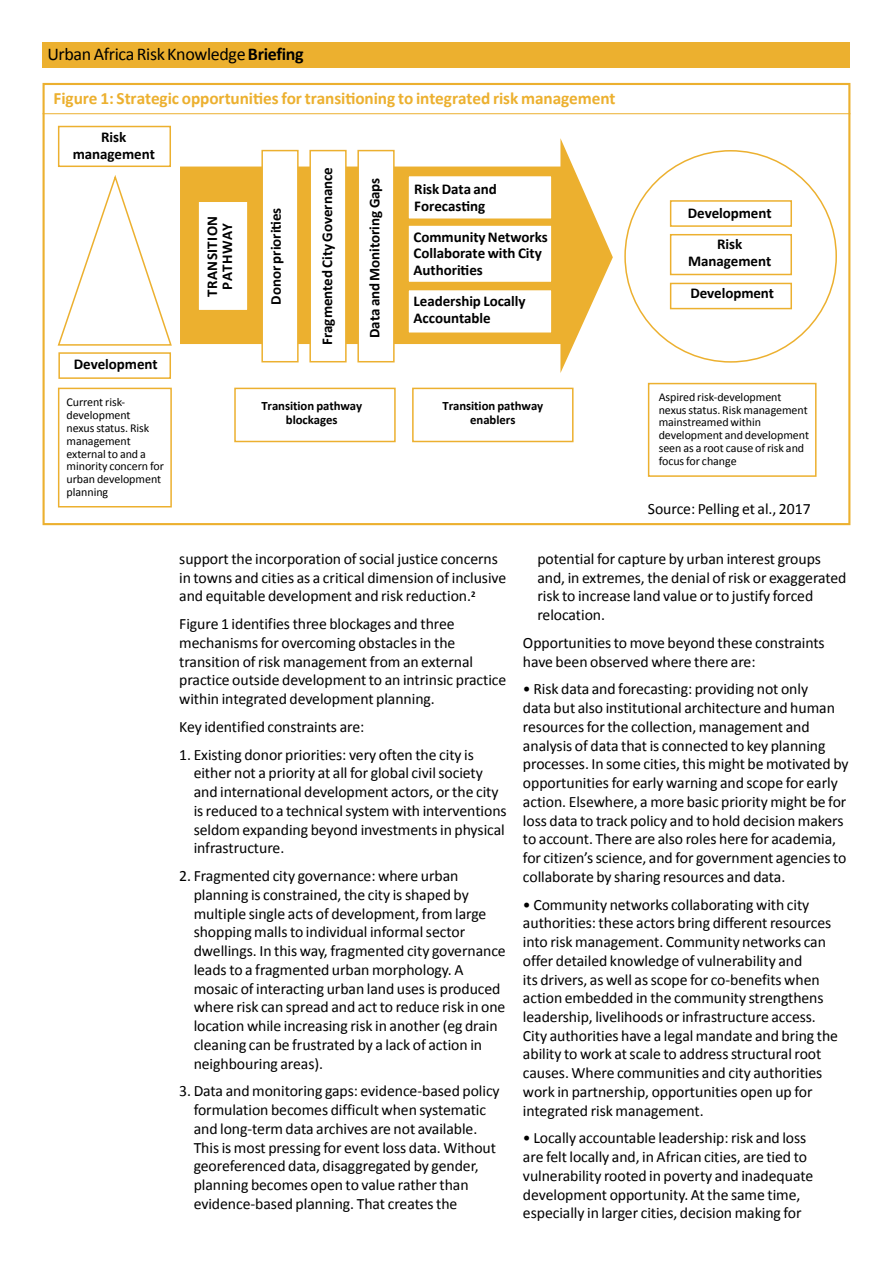
<style>
.page{position:relative;width:893px;height:1263px;background:#fff}
.page>*{position:absolute;margin:0;border:0;box-sizing:border-box;transform-origin:0 0}
.t1{font:18px "Calibri";letter-spacing:-.02em;color:#000}
.t2{font:700 17.25px "Calibri";letter-spacing:-.005em;color:#ecb02f}
.t3{font:15.75px/18.8px "Calibri";letter-spacing:-.005em;color:#000}
.t4{font:700 15px/16.5px "Calibri";letter-spacing:-.005em;color:#000}
.t5{font:700 15px/15px "Calibri";letter-spacing:.025em;color:#000;text-align:center}
.t6{font:700 12.75px/14.2px "Calibri";letter-spacing:-.005em;color:#000;text-align:center}
.t7{font:12px/12.9px "Calibri";letter-spacing:-.005em;color:#000}
.s1{font-weight:700}
</style>
<div class="page">
<div style="left:43px;top:43px;width:807px;height:25px;background:#ecb02f"></div>
<div style="left:43px;top:83px;width:807px;height:442px;border:2px solid #ecb02f"></div>
<div style="left:58px;top:388px;width:114px;height:119px;border:2px solid #ecb02f"></div>
<div style="left:234px;top:388px;width:162px;height:54px;border:2px solid #ecb02f"></div>
<div style="left:412px;top:388px;width:162px;height:54px;border:2px solid #ecb02f"></div>
<div style="left:648px;top:383px;width:168px;height:94px;border:2px solid #ecb02f"></div>
<svg style="left:57px;top:175px;width:115px;height:171px"></svg>
<div style="left:58px;top:126px;width:113px;height:41px;border:2px solid #ecb02f"></div>
<div style="left:58px;top:352px;width:113px;height:27px;border:2px solid #ecb02f"></div>
<hr style="left:43px;top:113px;width:807px;height:1px;background:#ecb02f">
<div style="left:670px;top:283px;width:122px;height:26px;border:2px solid #ecb02f"></div>
<div style="left:670px;top:234px;width:122px;height:41px;border:2px solid #ecb02f"></div>
<div style="left:670px;top:200px;width:122px;height:27px;border:2px solid #ecb02f"></div>
<svg style="left:180px;top:138px;width:433px;height:235px;fill:#ecb02f"></svg>
<div style="left:261px;top:150px;width:38px;height:212px;background:#fff;border:2px solid #ecb02f"></div>
<div style="left:309px;top:150px;width:38px;height:212px;background:#fff;border:2px solid #ecb02f"></div>
<div style="left:357px;top:150px;width:38px;height:212px;background:#fff;border:2px solid #ecb02f"></div>
<div style="left:407px;top:175px;width:146px;height:45px;background:#fff;border:2px solid #ecb02f"></div>
<div style="left:407px;top:224px;width:146px;height:59px;background:#fff;border:2px solid #ecb02f"></div>
<div style="left:407px;top:289px;width:146px;height:45px;background:#fff;border:2px solid #ecb02f"></div>
<div style="left:197px;top:200px;width:52px;height:111px;background:#fff;border:2px solid #ecb02f"></div>
<p class="t1" style="left:47px;top:43px;width:258px">Urban Africa RiskKnowledge <span class="s1">Briefing</span></p>
<p class="t2" style="left:54px;top:88px;width:563px">Figure 1: Strategic opportunities for transitioning to integrated risk management</p>
<p class="t4" style="left:73px;top:128px;width:84px;text-align:center">Risk management</p>
<p class="t4" style="left:74px;top:355px;width:85px">Development</p>
<p class="t5" style="left:204px;top:297px;width:82px;rotate:-90deg">TRANSITION<br>PATHWAY</p>
<p class="t4" style="left:267px;top:305px;width:99px;rotate:-90deg">Donor priorities</p>
<p class="t4" style="left:318px;top:345px;width:179px;rotate:-90deg">Fragmented City Governance</p>
<p class="t4" style="left:366px;top:338px;width:162px;rotate:-90deg">Data and Monitoring Gaps</p>
<p class="t4" style="left:414px;top:180px;width:84px">Risk Data and<br>Forecasting</p>
<p class="t4" style="left:414px;top:228px;width:136px">Community Networks<br>Collaborate with City<br>Authorities</p>
<p class="t4" style="left:414px;top:292px;width:113px">Leadership Locally<br>Accountable</p>
<p class="t4" style="left:688px;top:196px;width:85px;line-height:31.5px;text-align:center">Development<br>Risk</p>
<p class="t4" style="left:688px;top:244px;width:87px;line-height:32.4px">Management<br>Development</p>
<p class="t7" style="left:67px;top:395px;width:99px">Current risk&shy;development<br>nexus status. Risk management external to and a minority concern for urban development planning</p>
<p class="t7" style="left:659px;top:390px;width:152px">Aspired risk-development nexus status. Risk management mainstreamed within development and development seen as a root cause of risk and focus for change</p>
<p class="t6" style="left:261px;top:398px;width:102px">Transition pathway blockages</p>
<p class="t6" style="left:442px;top:398px;width:102px">Transition pathway enablers</p>
<p class="t3" style="left:179px;top:549px;width:329px">support the incorporation of social justice concerns in towns and cities as a critical dimension of inclusive and equitable development and risk reduction.<sup>2</sup></p>
<p class="t3" style="left:179px;top:614px;width:329px">Figure 1 identifies three blockages and three mechanisms for overcoming obstacles in the transition of risk management from an external practice outside development to an intrinsic practice within integrated development planning.</p>
<p class="t3" style="left:179px;top:717px;width:187px">Key identified constraints are:</p>
<p class="t3" style="left:194px;top:744px;width:315px;text-indent:-14px">1. Existing donor priorities: very often the city is either not a priority at all for global civil society and international development actors, or the city is reduced to a technical system with interventions seldom expanding beyond investments in physical infrastructure.</p>
<p class="t3" style="left:194px;top:866px;width:314px;text-indent:-14px">2. Fragmented city governance: where urban planning is constrained, the city is shaped by multiple single acts of development, from large shopping malls to individual informal sector dwellings. In this way, fragmented city governance leads to a fragmented urban morphology. A mosaic of interacting urban land uses is produced where risk can spread and act to reduce risk in one location while increasing risk in another (eg drain cleaning can be frustrated by a lack of action in neighbouring areas).</p>
<p class="t3" style="left:194px;top:1081px;width:308px;text-indent:-14px">3. Data and monitoring gaps: evidence-based policy formulation becomes difficult when systematic and long-term data archives are not available.<br>This is most pressing for event loss data. Without georeferenced data, disaggregated by gender, planning becomes open to value rather than evidence-based planning. That creates the</p>
<p class="t3" style="left:648px;top:498px;width:164px">Source: Pelling et al., 2017</p>
<p class="t3" style="left:537px;top:548px;width:311px">potential for capture by urban interest groups and, in extremes, the denial of risk or exaggerated risk to increase land value or to justify forced relocation.</p>
<p class="t3" style="left:523px;top:632px;width:303px">Opportunities to move beyond these constraints have been observed where there are:</p>
<p class="t3" style="left:523px;top:679px;width:327px">• Risk data and forecasting: providing not only<br>data but also institutional architecture and human resources for the collection, management and analysis of data that is connected to key planning processes. In some cities, this might be motivated by opportunities for early warning and scope for early action. Elsewhere, a more basic priority might be for loss data to track policy and to hold decision makers to account. There are also roles here for academia, for citizen’s science, and for government agencies to collaborate by sharing resources and data.</p>
<p class="t3" style="left:523px;top:894px;width:317px">• Community networks collaborating with city authorities: these actors bring different resources into risk management. Community networks can offer detailed knowledge of vulnerability and<br>its drivers, as well as scope for co-benefits when action embedded in the community strengthens leadership, livelihoods or infrastructure access.<br>City authorities have a legal mandate and bring the ability to work at scale to address structural root causes. Where communities and city authorities work in partnership, opportunities open up for integrated risk management.</p>
<p class="t3" style="left:523px;top:1128px;width:292px">• Locally accountable leadership: risk and loss are felt locally and, in African cities, are tied to vulnerability rooted in poverty and inadequate development opportunity. At the same time, especially in larger cities, decision making for</p>
</div>
